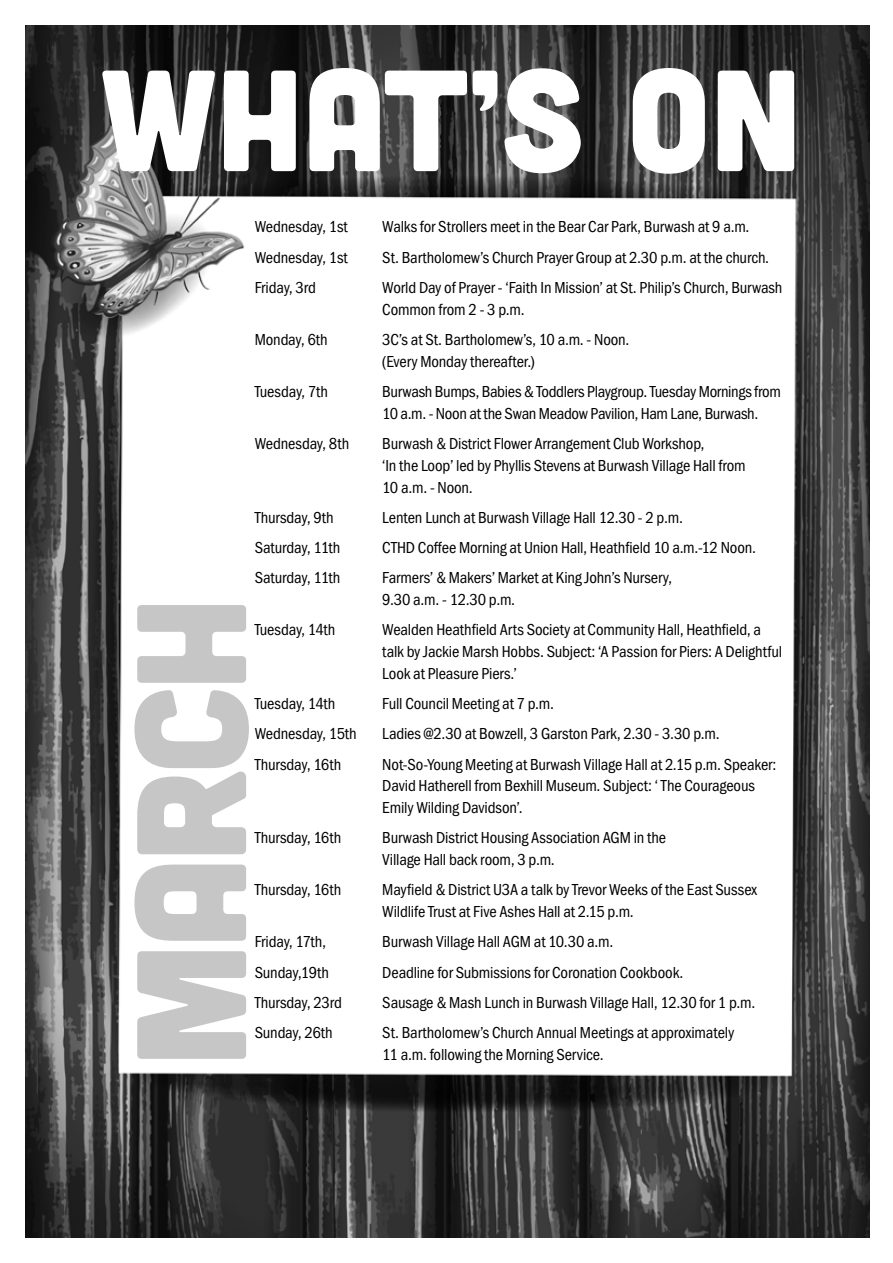
<style>
.page{position:relative;width:893px;height:1263px;background:#fff}
.page>*{position:absolute;margin:0;border:0;box-sizing:border-box;transform-origin:0 0}
.t1{font:155.55px "Cubano";letter-spacing:-.03em;color:#c6c6c6}
.t2{font:143.55px "Cubano";color:#fff}
.t3{font:16.5px/21.8px "Franklin Gothic URW Con Boo";letter-spacing:-.01em;color:#000}
</style>
<div class="page">
<img style="left:26px;top:26px;width:844px;height:1211px">
<h2 class="t2" style="left:100px;top:28px;width:702px">WHAT’S ON</h2>
<p class="t3" style="left:255px;top:216px;width:95px">Wednesday, 1st</p>
<p class="t3" style="left:382px;top:216px;width:369px">Walks for Strollers meet in the Bear Car Park, Burwash at 9 a.m.</p>
<p class="t3" style="left:255px;top:246px;width:95px">Wednesday, 1st</p>
<p class="t3" style="left:382px;top:246px;width:388px">St. Bartholomew’s Church Prayer Group at 2.30 p.m. at the church.</p>
<p class="t3" style="left:255px;top:276px;width:63px">Friday, 3rd</p>
<p class="t3" style="left:382px;top:276px;width:402px">World Day of Prayer - ‘Faith In Mission’ at St. Philip’s Church, Burwash<br>Common from 2 - 3 p.m.</p>
<p class="t3" style="left:255px;top:328px;width:75px">Monday, 6th</p>
<p class="t3" style="left:382px;top:328px;width:249px">3C’s at St. Bartholomew’s, 10 a.m. - Noon. (Every Monday thereafter.)</p>
<p class="t3" style="left:255px;top:380px;width:75px">Tuesday, 7th</p>
<p class="t3" style="left:382px;top:380px;width:400px">Burwash Bumps, Babies &amp; Toddlers Playgroup. Tuesday Mornings from<br>10 a.m. - Noon at the Swan Meadow Pavilion, Ham Lane, Burwash.</p>
<p class="t3" style="left:255px;top:432px;width:96px">Wednesday, 8th</p>
<p class="t3" style="left:382px;top:432px;width:365px">Burwash &amp; District Flower Arrangement Club Workshop,<br>‘In the Loop’ led by Phyllis Stevens at Burwash Village Hall from<br>10 a.m. - Noon.</p>
<p class="t3" style="left:255px;top:506px;width:81px">Thursday, 9th</p>
<p class="t3" style="left:382px;top:506px;width:302px">Lenten Lunch at Burwash Village Hall 12.30 - 2 p.m.</p>
<p class="t3" style="left:255px;top:536px;width:87px">Saturday, 11th</p>
<p class="t3" style="left:382px;top:536px;width:375px">CTHD Coffee Morning at Union Hall, Heathfield 10 a.m.-12 Noon.</p>
<p class="t3" style="left:255px;top:567px;width:87px">Saturday, 11th</p>
<p class="t3" style="left:382px;top:567px;width:291px">Farmers’ &amp; Makers’ Market at King John’s Nursery,<br>9.30 a.m. - 12.30 p.m.</p>
<p class="t3" style="left:255px;top:619px;width:82px">Tuesday, 14th</p>
<p class="t3" style="left:382px;top:619px;width:401px">Wealden Heathfield Arts Society at Community Hall, Heathfield, a talk by Jackie Marsh Hobbs. Subject: ‘A Passion for Piers: A Delightful<br>Look at Pleasure Piers.’</p>
<p class="t3" style="left:255px;top:692px;width:82px">Tuesday, 14th</p>
<p class="t3" style="left:382px;top:692px;width:173px">Full Council Meeting at 7 p.m.</p>
<p class="t3" style="left:255px;top:723px;width:103px">Wednesday, 15th</p>
<p class="t3" style="left:382px;top:723px;width:339px">Ladies @2.30 at Bowzell, 3 Garston Park, 2.30 - 3.30 p.m.</p>
<p class="t3" style="left:255px;top:753px;width:88px">Thursday, 16th</p>
<p class="t3" style="left:382px;top:753px;width:396px">Not-So-Young Meeting at Burwash Village Hall at 2.15 p.m. Speaker:<br>David Hatherell from Bexhill Museum. Subject: ‘ The Courageous<br>Emily Wilding Davidson’.</p>
<p class="t3" style="left:255px;top:827px;width:88px">Thursday, 16th</p>
<p class="t3" style="left:382px;top:827px;width:285px">Burwash District Housing Association AGM in the<br>Village Hall back room, 3 p.m.</p>
<p class="t3" style="left:255px;top:879px;width:88px">Thursday, 16th</p>
<p class="t3" style="left:382px;top:879px;width:376px">Mayfield &amp; District U3A a talk by Trevor Weeks of the East Sussex<br>Wildlife Trust at Five Ashes Hall at 2.15 p.m.</p>
<p class="t3" style="left:255px;top:931px;width:73px">Friday, 17th,</p>
<p class="t3" style="left:382px;top:931px;width:232px">Burwash Village Hall AGM at 10.30 a.m.</p>
<p class="t3" style="left:255px;top:961px;width:76px">Sunday,19th</p>
<p class="t3" style="left:382px;top:961px;width:303px">Deadline for Submissions for Coronation Cookbook.</p>
<p class="t3" style="left:255px;top:991px;width:89px">Thursday, 23rd</p>
<p class="t3" style="left:382px;top:991px;width:375px">Sausage &amp; Mash Lunch in Burwash Village Hall, 12.30 for 1 p.m.</p>
<p class="t3" style="left:255px;top:1021px;width:80px">Sunday, 26th</p>
<p class="t3" style="left:382px;top:1021px;width:353px">St. Bartholomew’s Church Annual Meetings at approximately</p>
<h1 class="t1" style="left:91px;top:1067px;width:471px;rotate:-90deg">MARCH</h1>
<p class="t3" style="left:382px;top:1043px;width:223px">11 a.m. following the Morning Service.</p>
</div>
